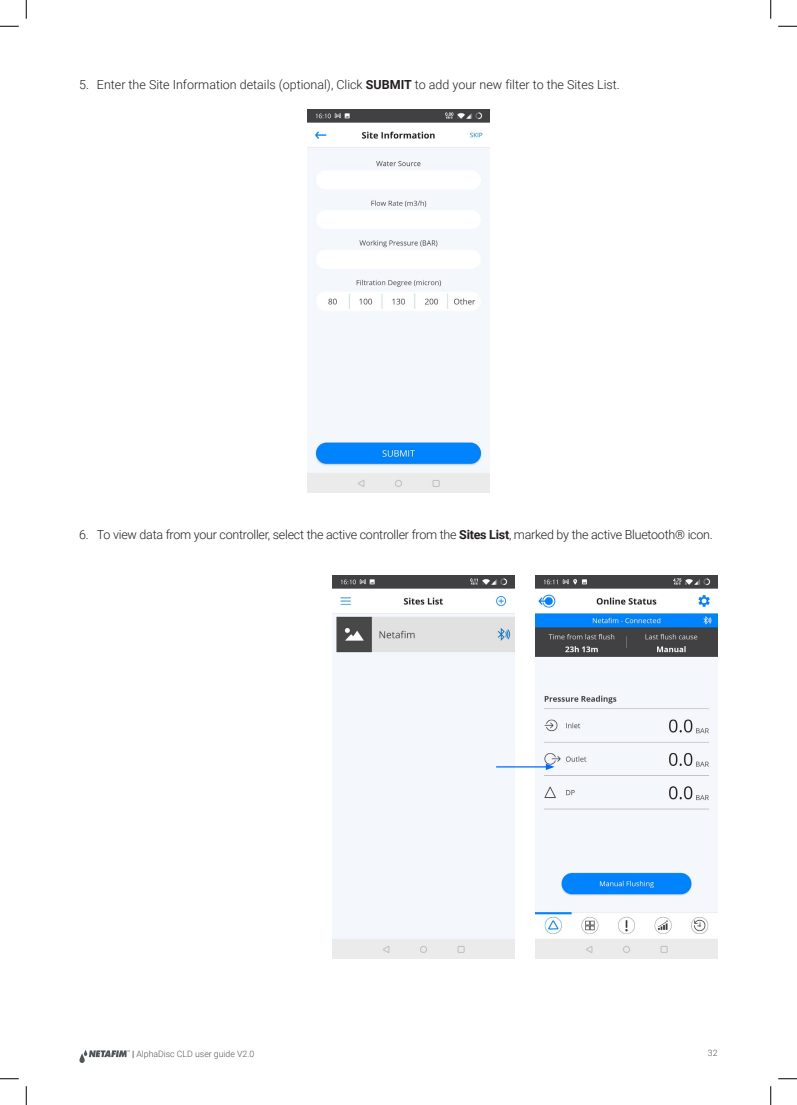
<style>
.page{position:relative;width:797px;height:1105px;background:#fff}
.page>*{position:absolute;margin:0;border:0;box-sizing:border-box;transform-origin:0 0}
.regular_indented_for{font:300 12.5px "Roboto";letter-spacing:-.02em;color:#231f20}
.regular_indented_for-2{font:300 12.5px "Roboto";color:#231f20}
.t1{font:300 8.75px "Roboto";color:#50555a}
.s1{font-weight:700}
.s2{font-weight:900}
</style>
<div class="page">
<svg style="left:79px;top:1050px;width:51px;height:13px"></svg>
<img style="left:307px;top:110px;width:182px;height:382px">
<img style="left:333px;top:576px;width:181px;height:382px">
<img style="left:536px;top:576px;width:181px;height:382px">
<hr style="left:496px;top:766px;width:52px;height:1px;background:#006bff">
<svg style="left:546px;top:764px;width:8px;height:6px"></svg>
<svg style="left:0;top:25px;width:19px;height:2px"></svg>
<svg style="left:778px;top:25px;width:19px;height:2px"></svg>
<svg style="left:0;top:1078px;width:19px;height:1px"></svg>
<svg style="left:778px;top:1078px;width:19px;height:1px"></svg>
<svg style="left:25px;top:0;width:2px;height:19px"></svg>
<svg style="left:25px;top:1086px;width:2px;height:19px"></svg>
<svg style="left:770px;top:0;width:1px;height:19px"></svg>
<svg style="left:770px;top:1086px;width:1px;height:19px"></svg>
<p class="regular_indented_for-2" style="left:79px;top:76px;width:542px">5. Enter the Site Information details (optional), Click <span class="s1">SUBMIT</span> to add your new filter to the Sites List.</p>
<p class="regular_indented_for" style="left:79px;top:526px;width:635px">6. To view data from your controller, select the active controller from the <span class="s1">Sites List</span>, marked by the active Bluetooth® icon.</p>
<p class="t1" style="left:132px;top:1047px;width:124px"><span class="s2">|</span> AlphaDisc CLD user guide V2.0</p>
<p class="t1" style="left:707px;top:1047px;width:11px">32</p>
</div>
